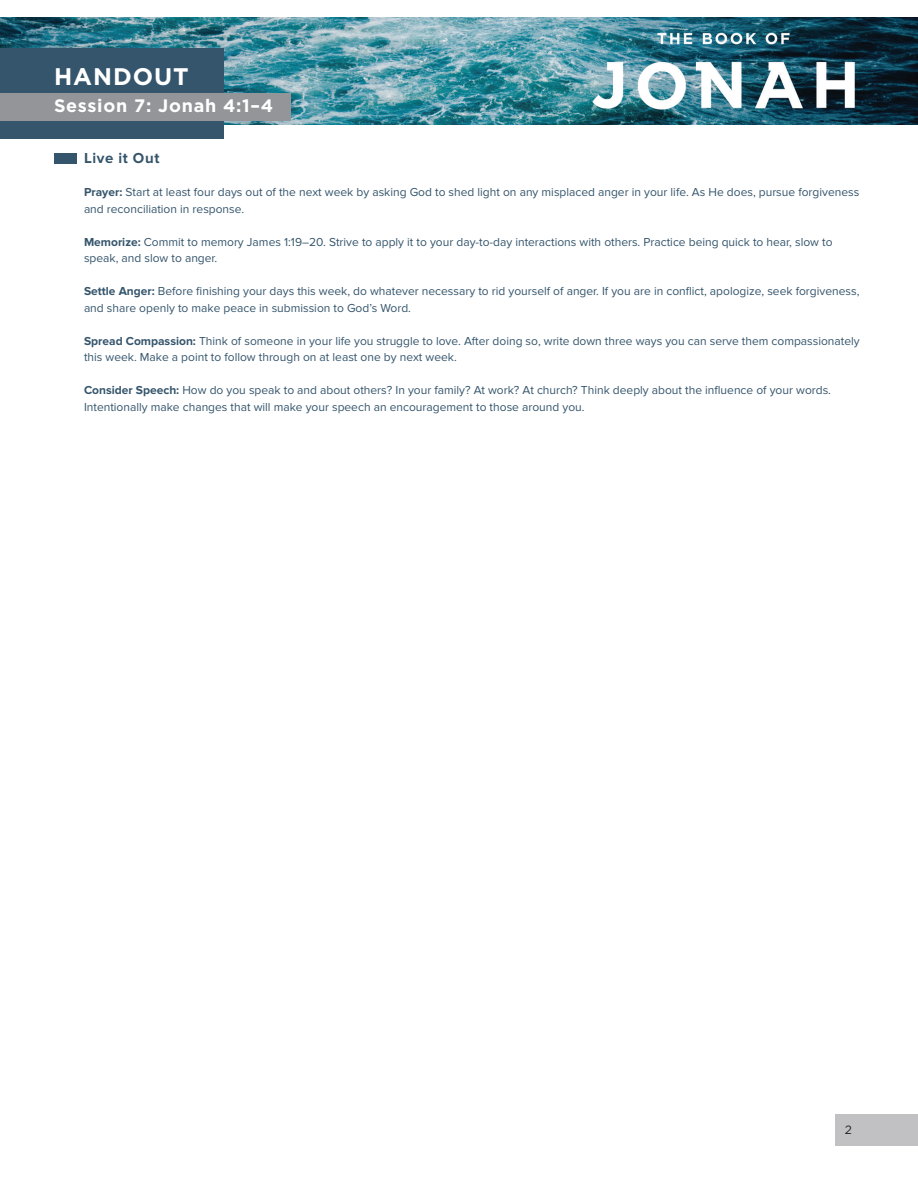
<style>
.page{position:relative;width:918px;height:1188px;background:#fff}
.page>*{position:absolute;margin:0;border:0;box-sizing:border-box;transform-origin:0 0}
.t1{font:700 24px "Gotham";letter-spacing:.04em;color:#fff}
.t2{font:700 18px "Gotham";letter-spacing:.04em;color:#fff}
.t3{font:700 15px "Proxima Nova";letter-spacing:.04em;color:#35556c}
.t4{font:12px/16.5px "Proxima Nova";color:#35556c}
.t5{font:12px "Gotham";color:#231f20}
.s1{font-weight:700}
</style>
<div class="page">
<div style="left:836px;top:1115px;width:82px;height:31px;background:#c1c1c3"></div>
<img style="left:0;top:17px;width:918px;height:107px">
<div style="left:54px;top:153px;width:22px;height:11px;background:#35556c"></div>
<div style="left:0;top:49px;width:224px;height:90px;background:#35556c"></div>
<div style="left:0;top:93px;width:291px;height:28px;background:#939598"></div>
<p class="t1" style="left:54px;top:63px;width:136px">HANDOUT</p>
<p class="t2" style="left:54px;top:96px;width:221px">Session 7: Jonah 4:1–4</p>
<p class="t3" style="left:84px;top:149px;width:77px">Live it Out</p>
<p class="t4" style="left:84px;top:184px;width:777px"><span class="s1">Prayer:</span> Start at least four days out of the next week by asking God to shed light on any misplaced anger in your life. As He does, pursue forgiveness and reconciliation in response.</p>
<p class="t4" style="left:84px;top:233px;width:750px"><span class="s1">Memorize:</span> Commit to memory James 1:19–20. Strive to apply it to your day-to-day interactions with others. Practice being quick to hear, slow to speak, and slow to anger.</p>
<p class="t4" style="left:84px;top:283px;width:777px"><span class="s1">Settle Anger:</span> Before finishing your days this week, do whatever necessary to rid yourself of anger. If you are in conflict, apologize, seek forgiveness, and share openly to make peace in submission to God’s Word.</p>
<p class="t4" style="left:84px;top:332px;width:777px"><span class="s1">Spread Compassion:</span> Think of someone in your life you struggle to love. After doing so, write down three ways you can serve them compassionately this week. Make a point to follow through on at least one by next week.</p>
<p class="t4" style="left:84px;top:382px;width:749px"><span class="s1">Consider Speech:</span> How do you speak to and about others? In your family? At work? At church? Think deeply about the influence of your words.<br>Intentionally make changes that will make your speech an encouragement to those around you.</p>
<p class="t5" style="left:845px;top:1123px;width:9px">2</p>
</div>
